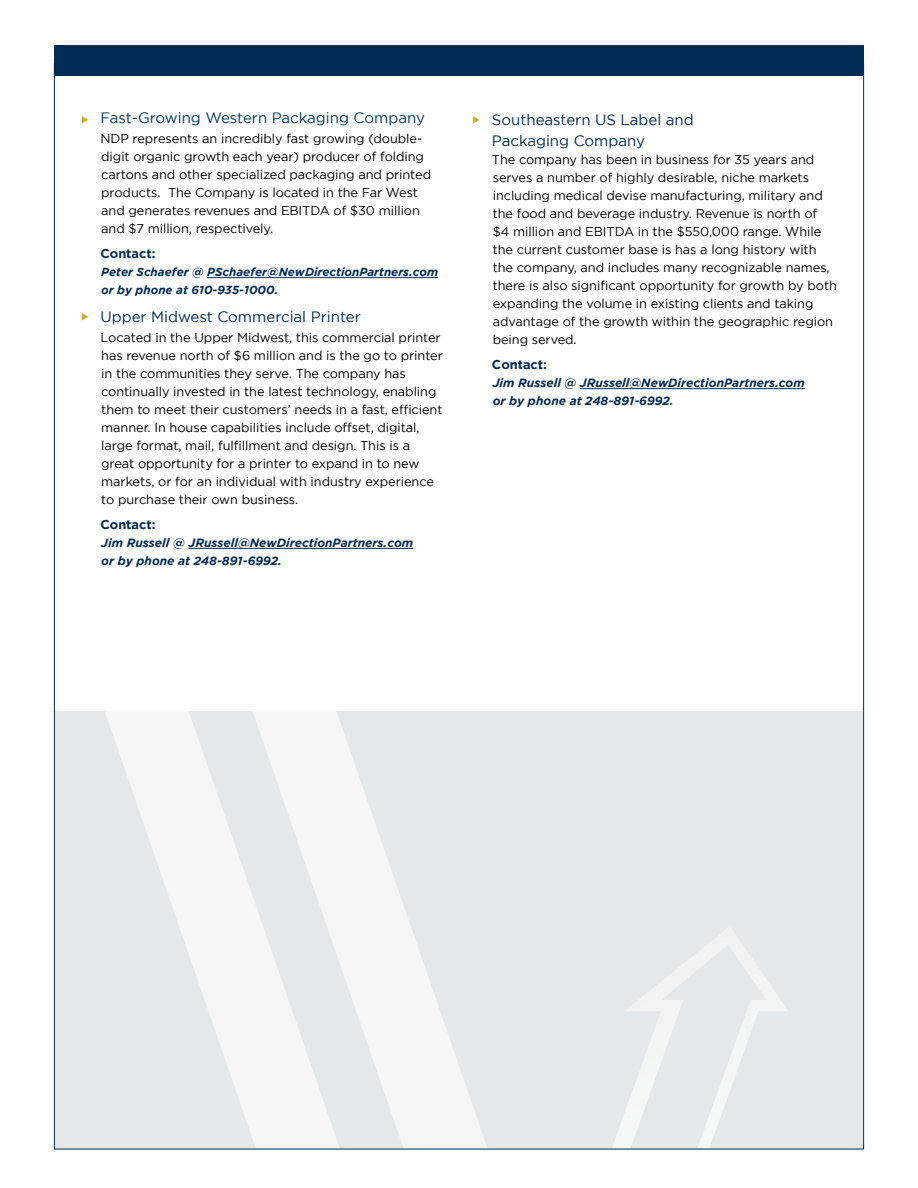
<style>
.page{position:relative;width:918px;height:1188px;background:#fff}
.page>*{position:absolute;margin:0;border:0;box-sizing:border-box;transform-origin:0 0}
.t1{font:15px/21px "Gotham";color:#002b54}
.t2{font:15px "Gotham";color:#003961}
.t3{font:12.75px/18px "Gotham";letter-spacing:-.005em;color:#000}
.t4{font:700 12.75px "Gotham";color:#002b54}
.t5{font:italic 700 12px/18px "Gotham";color:#002b54}
.t6{font:italic 700 11.7px/18px "Gotham";color:#002b54}
.s1{color:#cfab29}
</style>
<div class="page">
<div style="left:55px;top:711px;width:808px;height:438px;background:#e6e7e8"></div>
<svg style="left:105px;top:711px;width:135px;height:439px"></svg>
<svg style="left:240px;top:861px;width:261px;height:289px"></svg>
<svg style="left:252px;top:711px;width:236px;height:439px"></svg>
<svg style="left:613px;top:927px;width:175px;height:220px"></svg>
<div style="left:54px;top:45px;width:810px;height:31px;background:#002b54"></div>
<hr style="left:207px;top:277px;width:231px;height:1px;background:#002b54">
<hr style="left:188px;top:548px;width:225px;height:1px;background:#002b54">
<hr style="left:580px;top:388px;width:225px;height:1px;background:#002b54">
<p class="t2" style="left:81px;top:110px;width:345px"><span class="s1">◆</span> Fast-Growing Western Packaging Company</p>
<p class="t3" style="left:100px;top:130px;width:332px">NDP represents an incredibly fast growing (double&shy;digit organic growth each year) producer of folding cartons and other specialized packaging and printed products. The Company is located in the Far West and generates revenues and EBITDA of $30 million and $7 million, respectively.</p>
<p class="t4" style="left:100px;top:246px;width:57px">Contact:</p>
<p class="t6" style="left:101px;top:263px;width:338px">Peter Schaefer @ PSchaefer@NewDirectionPartners.com or by phone at 610-935-1000.</p>
<p class="t1" style="left:81px;top:306px;width:281px"><span class="s1">◆</span> Upper Midwest Commercial Printer</p>
<p class="t3" style="left:100px;top:328px;width:344px">Located in the Upper Midwest, this commercial printer has revenue north of $6 million and is the go to printer in the communities they serve. The company has continually invested in the latest technology, enabling them to meet their customers’ needs in a fast, efficient manner. In house capabilities include offset, digital, large format, mail, fulfillment and design. This is a great opportunity for a printer to expand in to new markets, or for an individual with industry experience to purchase their own business.</p>
<p class="t4" style="left:100px;top:517px;width:57px">Contact:</p>
<p class="t5" style="left:101px;top:533px;width:314px">Jim Russell @ JRussell@NewDirectionPartners.com or by phone at 248-891-6992.</p>
<p class="t1" style="left:492px;top:109px;width:203px;text-indent:-19px"><span class="s1">◆</span> Southeastern US Label and<br>Packaging Company</p>
<p class="t3" style="left:492px;top:151px;width:346px">The company has been in business for 35 years and serves a number of highly desirable, niche markets including medical devise manufacturing, military and the food and beverage industry. Revenue is north of<br>$4 million and EBITDA in the $550,000 range. While the current customer base is has a long history with the company, and includes many recognizable names, there is also significant opportunity for growth by both expanding the volume in existing clients and taking advantage of the growth within the geographic region being served.</p>
<p class="t4" style="left:492px;top:357px;width:57px">Contact:</p>
<p class="t5" style="left:493px;top:374px;width:314px">Jim Russell @ JRussell@NewDirectionPartners.com or by phone at 248-891-6992.</p>
</div>
